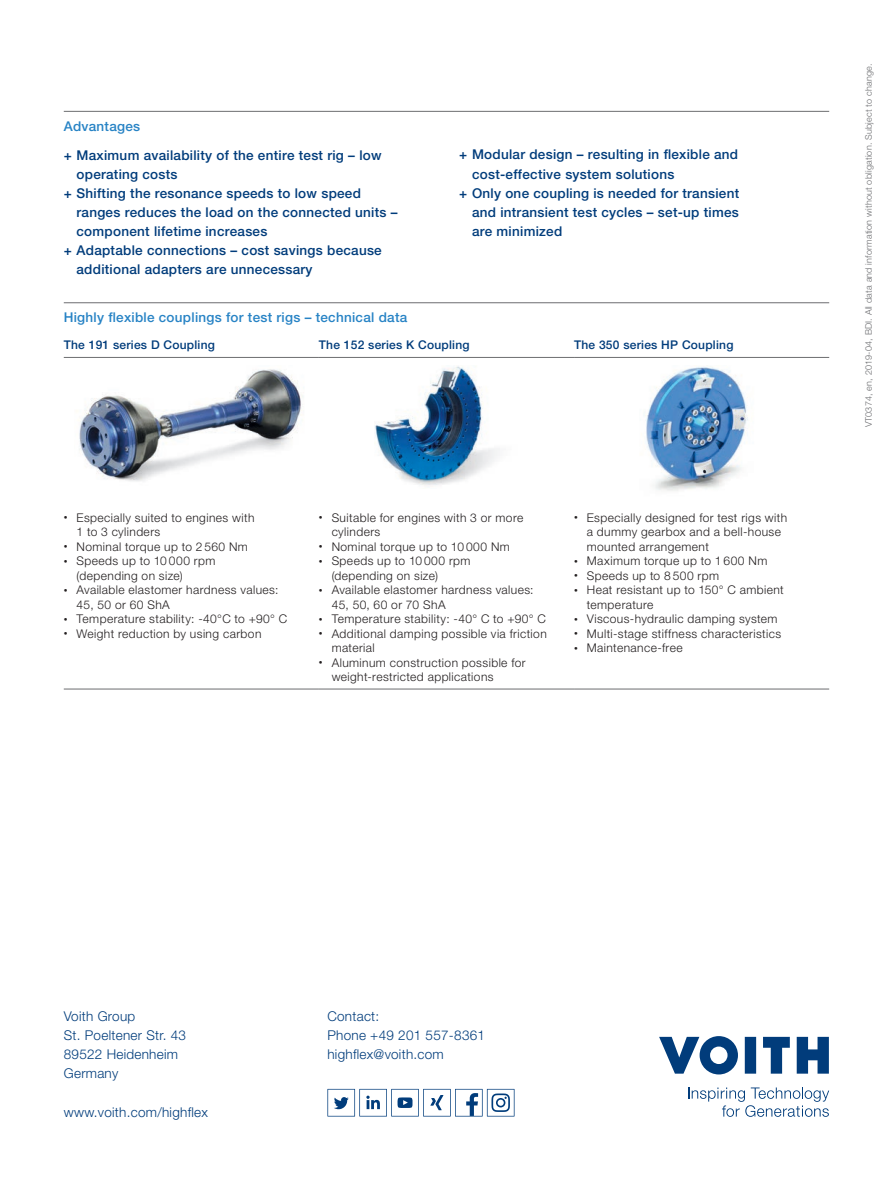
<style>
.page{position:relative;width:893px;height:1191px;background:#fff}
.page>*{position:absolute;margin:0;border:0;box-sizing:border-box;transform-origin:0 0}
.t1{font:500 13.5px "Helvetica Neue LT Pro";letter-spacing:.02em;color:#013c7b}
.t2{font:300 13.5px/19.2px "Helvetica Neue LT Pro";letter-spacing:.02em;color:#013c7b}
.t3{font:500 13.5px "Helvetica Neue LT Pro";letter-spacing:.02em;color:#2783c5}
.t4{font:300 12px/14.4px "Helvetica Neue LT Pro";letter-spacing:.035em;color:#231f20}
.t5{font:500 12px "Helvetica Neue LT Pro";letter-spacing:.02em;color:#013c7b}
.t6{font:300 9px "Helvetica Neue LT Pro";letter-spacing:.02em;color:#6c6d70}
.s1{font-size:7.5px}
</style>
<div class="page">
<hr style="left:64px;top:111px;width:765px;height:1px;background:#6c6d70">
<hr style="left:64px;top:302px;width:765px;height:1px;background:#6c6d70">
<hr style="left:64px;top:688px;width:255px;height:1px;background:#6c6d70">
<hr style="left:319px;top:688px;width:255px;height:1px;background:#6c6d70">
<hr style="left:574px;top:688px;width:255px;height:1px;background:#6c6d70">
<hr style="left:64px;top:357px;width:255px;height:1px;background:#6c6d70">
<hr style="left:319px;top:357px;width:255px;height:1px;background:#6c6d70">
<hr style="left:574px;top:357px;width:255px;height:1px;background:#6c6d70">
<img style="left:79px;top:369px;width:224px;height:112px">
<img style="left:374px;top:366px;width:126px;height:120px">
<img style="left:644px;top:367px;width:104px;height:124px">
<svg style="left:327px;top:1089px;width:187px;height:27px"></svg>
<svg style="left:659px;top:1036px;width:79px;height:38px"></svg>
<svg style="left:745px;top:1036px;width:11px;height:37px"></svg>
<svg style="left:763px;top:1036px;width:27px;height:37px"></svg>
<svg style="left:797px;top:1036px;width:32px;height:37px"></svg>
<svg style="left:688px;top:1087px;width:141px;height:29px"></svg>
<p class="t3" style="left:64px;top:118px;width:78px">Advantages</p>
<p class="t1" style="left:64px;top:147px;width:319px">+ Maximum availability of the entire test rig – low</p>
<p class="t1" style="left:77px;top:166px;width:103px">operating costs</p>
<p class="t1" style="left:64px;top:185px;width:299px">+ Shifting the resonance speeds to low speed</p>
<p class="t1" style="left:77px;top:204px;width:323px">ranges reduces the load on the connected units –</p>
<p class="t1" style="left:77px;top:223px;width:192px">component lifetime increases</p>
<p class="t1" style="left:64px;top:242px;width:320px">+ Adaptable connections – cost savings because</p>
<p class="t1" style="left:77px;top:261px;width:238px">additional adapters are unnecessary</p>
<p class="t1" style="left:459px;top:147px;width:280px">+ Modular design – resulting in flexible and</p>
<p class="t1" style="left:472px;top:166px;width:204px">cost-effective system solutions</p>
<p class="t1" style="left:459px;top:185px;width:281px">+ Only one coupling is needed for transient</p>
<p class="t1" style="left:472px;top:204px;width:268px">and intransient test cycles – set-up times</p>
<p class="t1" style="left:472px;top:223px;width:92px">are minimized</p>
<p class="t3" style="left:64px;top:309px;width:345px">Highly flexible couplings for test rigs – technical data</p>
<p class="t5" style="left:64px;top:338px;width:153px">The 191 series D Coupling</p>
<p class="t5" style="left:319px;top:338px;width:152px">The 152 series K Coupling</p>
<p class="t5" style="left:574px;top:338px;width:161px">The 350 series HP Coupling</p>
<p class="t4" style="left:77px;top:510px;width:179px;text-indent:-13px"><span class="s1">•</span> Especially suited to engines with<br>1 to 3 cylinders</p>
<p class="t4" style="left:64px;top:539px;width:186px"><span class="s1">•</span> Nominal torque up to 2 560 Nm</p>
<p class="t4" style="left:77px;top:553px;width:140px;text-indent:-13px"><span class="s1">•</span> Speeds up to 10 000 rpm (depending on size)</p>
<p class="t4" style="left:77px;top:582px;width:203px;text-indent:-13px"><span class="s1">•</span> Available elastomer hardness values:<br>45, 50 or 60 ShA</p>
<p class="t4" style="left:64px;top:611px;width:225px"><span class="s1">•</span> Temperature stability: -40°C to +90° C</p>
<p class="t4" style="left:64px;top:626px;width:199px"><span class="s1">•</span> Weight reduction by using carbon</p>
<p class="t4" style="left:332px;top:510px;width:193px;text-indent:-13px"><span class="s1">•</span> Suitable for engines with 3 or more cylinders</p>
<p class="t4" style="left:319px;top:539px;width:192px"><span class="s1">•</span> Nominal torque up to 10 000 Nm</p>
<p class="t4" style="left:332px;top:553px;width:140px;text-indent:-13px"><span class="s1">•</span> Speeds up to 10 000 rpm (depending on size)</p>
<p class="t4" style="left:332px;top:582px;width:203px;text-indent:-13px"><span class="s1">•</span> Available elastomer hardness values:<br>45, 50, 60 or 70 ShA</p>
<p class="t4" style="left:319px;top:611px;width:229px"><span class="s1">•</span> Temperature stability: -40° C to +90° C</p>
<p class="t4" style="left:332px;top:626px;width:217px;text-indent:-13px"><span class="s1">•</span> Additional damping possible via friction material</p>
<p class="t4" style="left:332px;top:655px;width:195px;text-indent:-13px"><span class="s1">•</span> Aluminum construction possible for weight-restricted applications</p>
<p class="t4" style="left:587px;top:510px;width:202px;text-indent:-13px"><span class="s1">•</span> Especially designed for test rigs with a dummy gearbox and a bell-house mounted arrangement</p>
<p class="t4" style="left:574px;top:553px;width:195px"><span class="s1">•</span> Maximum torque up to 1 600 Nm</p>
<p class="t4" style="left:574px;top:568px;width:147px"><span class="s1">•</span> Speeds up to 8 500 rpm</p>
<p class="t4" style="left:587px;top:582px;width:198px;text-indent:-13px"><span class="s1">•</span> Heat resistant up to 150° C ambient temperature</p>
<p class="t4" style="left:574px;top:611px;width:205px"><span class="s1">•</span> Viscous-hydraulic damping system</p>
<p class="t4" style="left:574px;top:626px;width:209px"><span class="s1">•</span> Multi-stage stiffness characteristics</p>
<p class="t4" style="left:574px;top:640px;width:110px"><span class="s1">•</span> Maintenance-free</p>
<p class="t6" style="left:863px;top:427px;width:365px;rotate:-90deg">VT0374, en, 2019-04, BDI. All data and information without obligation. Subject to change.</p>
<p class="t2" style="left:64px;top:1006px;width:124px">Voith Group<br>St. Poeltener Str. 43<br>89522 Heidenheim<br>Germany</p>
<p class="t2" style="left:64px;top:1101px;width:146px">www.voith.com/highflex</p>
<p class="t2" style="left:327px;top:1006px;width:159px">Contact:<br>Phone +49 201 557-8361 highflex@voith.com</p>
</div>
